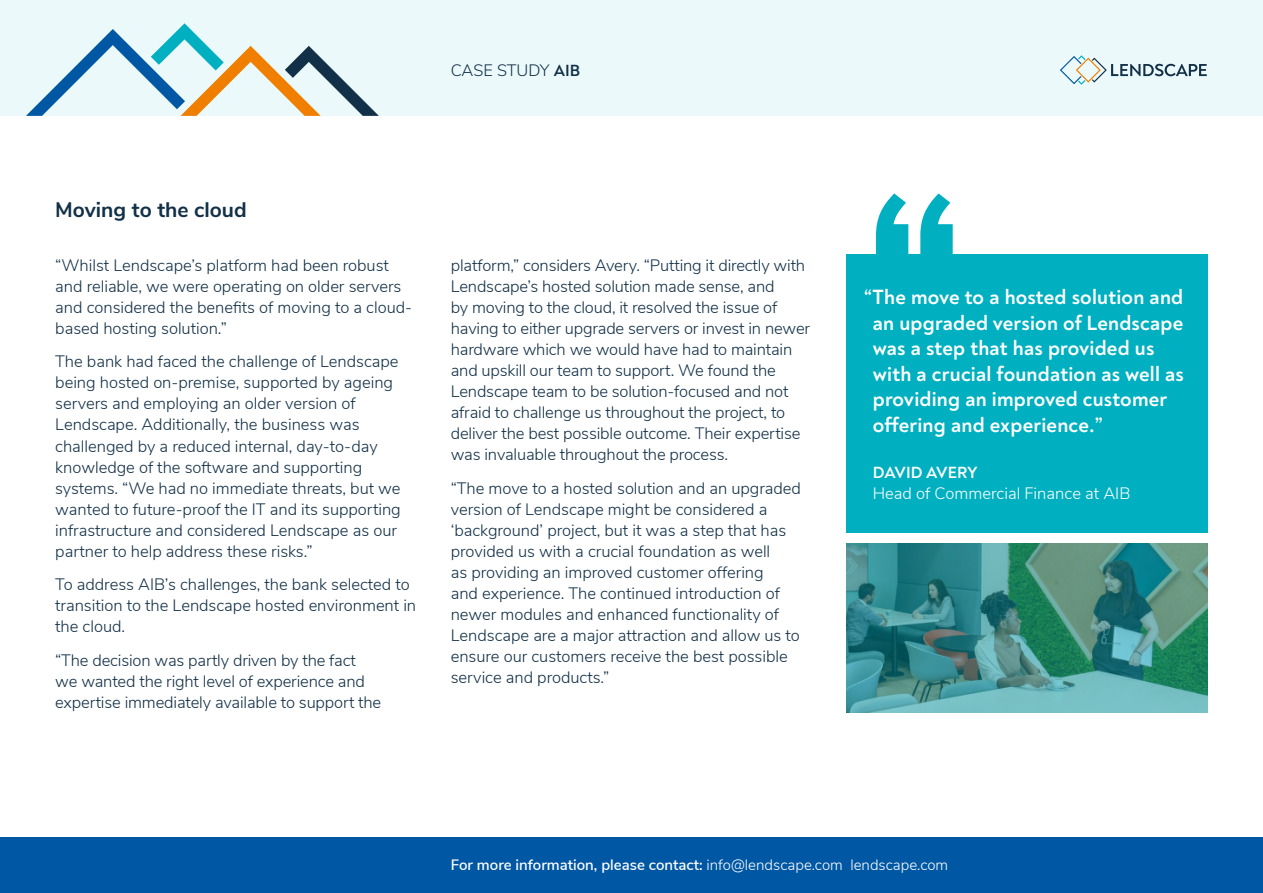
<style>
.page{position:relative;width:1263px;height:893px;background:#fff}
.page>*{position:absolute;margin:0;border:0;box-sizing:border-box;transform-origin:0 0}
.t1{font:700 21px/25.5px "Noah";letter-spacing:.01em;color:#fff}
.t2{font:700 21px "Nunito Sans";color:#123047}
.t3{font:300 16.5px/21px "Nunito Sans";color:#123047}
.t4{font:300 16.5px "Nunito Sans";color:#fff}
.t5{font:700 16.5px "Noah";color:#fff}
.t6{font:600 15px "Nunito Sans";color:#fff}
.s1{font-family:"Noah";font-weight:700}
.s2{font-weight:300}
</style>
<div class="page">
<div style="left:0;top:0;width:1263px;height:116px;background:#ebf9fa"></div>
<svg style="left:26px;top:23px;width:353px;height:93px"></svg>
<svg style="left:1060px;top:55px;width:147px;height:30px"></svg>
<div style="left:0;top:838px;width:1263px;height:55px;background:#0057a4"></div>
<div style="left:846px;top:254px;width:362px;height:279px;background:#00b0c0"></div>
<svg style="left:876px;top:193px;width:77px;height:61px"></svg>
<img style="left:846px;top:543px;width:362px;height:169px">
<p class="t3" style="left:451px;top:59px;width:131px">CASE STUDY <span class="s1">AIB</span></p>
<p class="t2" style="left:55px;top:194px;width:193px">Moving to the cloud</p>
<p class="t3" style="left:55px;top:253px;width:358px">“Whilst Lendscape’s platform had been robust and reliable, we were operating on older servers and considered the benefits of moving to a cloud&shy;based hosting solution.”</p>
<p class="t3" style="left:55px;top:350px;width:347px">The bank had faced the challenge of Lendscape being hosted on-premise, supported by ageing servers and employing an older version of Lendscape. Additionally, the business was challenged by a reduced internal, day-to-day knowledge of the software and supporting systems. “We had no immediate threats, but we wanted to future-proof the IT and its supporting infrastructure and considered Lendscape as our partner to help address these risks.”</p>
<p class="t3" style="left:55px;top:573px;width:362px">To address AIB’s challenges, the bank selected to transition to the Lendscape hosted environment in the cloud.</p>
<p class="t3" style="left:55px;top:649px;width:327px">“The decision was partly driven by the fact we wanted the right level of experience and expertise immediately available to support the</p>
<p class="t3" style="left:451px;top:253px;width:361px">platform,” considers Avery. “Putting it directly with Lendscape’s hosted solution made sense, and<br>by moving to the cloud, it resolved the issue of having to either upgrade servers or invest in newer hardware which we would have had to maintain and upskill our team to support. We found the Lendscape team to be solution-focused and not afraid to challenge us throughout the project, to deliver the best possible outcome. Their expertise was invaluable throughout the process.</p>
<p class="t3" style="left:451px;top:476px;width:352px">“The move to a hosted solution and an upgraded version of Lendscape might be considered a ‘background’ project, but it was a step that has provided us with a crucial foundation as well<br>as providing an improved customer offering<br>and experience. The continued introduction of newer modules and enhanced functionality of Lendscape are a major attraction and allow us to ensure our customers receive the best possible service and products.”</p>
<p class="t1" style="left:873px;top:284px;width:313px;text-indent:-9px">“The move to a hosted solution and an upgraded version of Lendscape was a step that has provided us with a crucial foundation as well as providing an improved customer offering and experience.”</p>
<p class="t5" style="left:873px;top:462px;width:106px">DAVID AVERY</p>
<p class="t4" style="left:873px;top:482px;width:259px">Head of Commercial Finance at AIB</p>
<p class="t6" style="left:451px;top:853px;width:499px">For more information, please contact: <span class="s2">info@lendscape.com lendscape.com</span></p>
</div>
